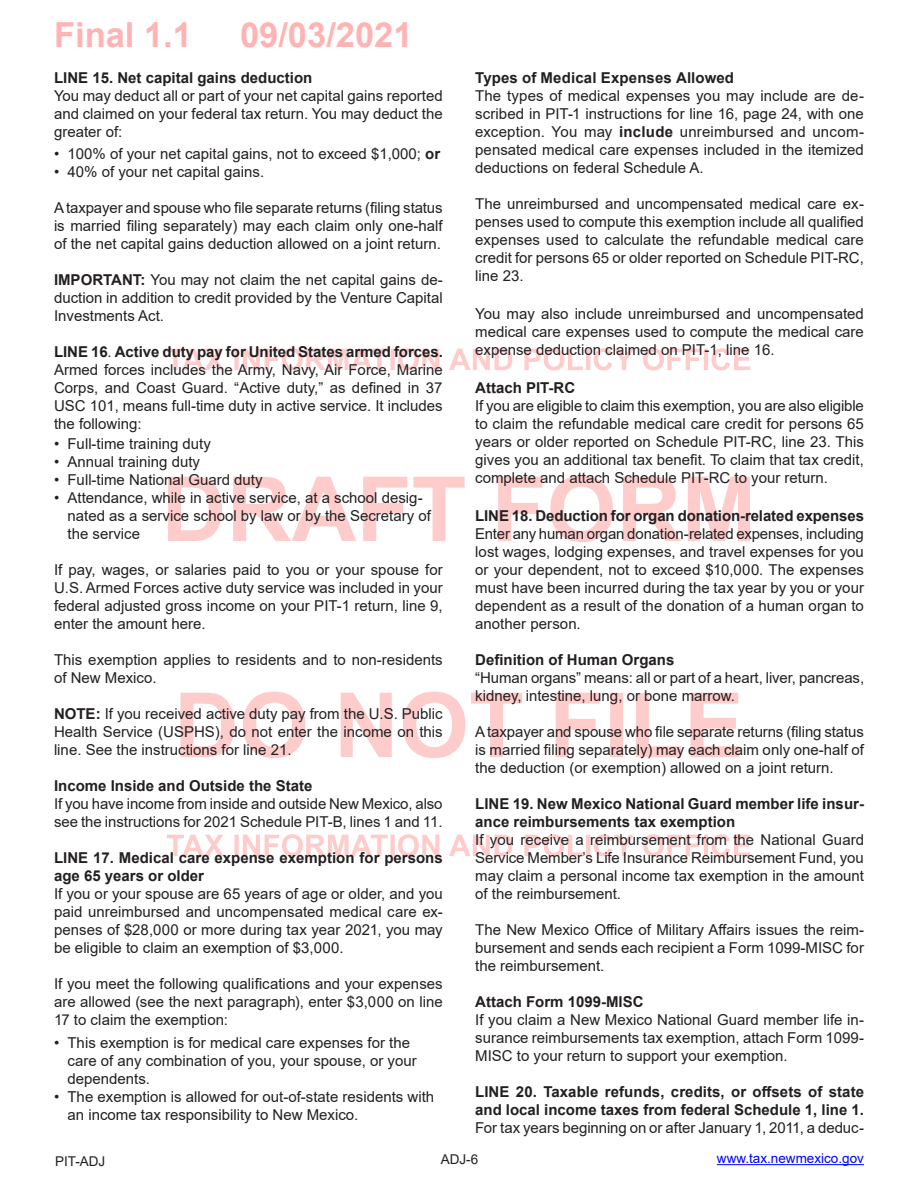
<style>
.page{position:relative;width:918px;height:1188px;background:#fff}
.page>*{position:absolute;margin:0;border:0;box-sizing:border-box;transform-origin:0 0}
.t1{font:700 34.5px "Arial";color:#ffb3b3}
.Body_Text{font:15px/18px "Arial";color:#231f20;text-align:justify}
.t2{font:700 15px/18px "Arial";color:#231f20}
.t3{font:13.5px "Arial";color:#00f}
.t4{font:13.5px "Arial";color:#231f20}
.s1{font-weight:700}
.s2{font-weight:400}
</style>
<div class="page">
<svg style="left:167px;top:834px;width:583px;height:22px"></svg>
<svg style="left:181px;top:692px;width:559px;height:66px"></svg>
<svg style="left:168px;top:476px;width:582px;height:66px"></svg>
<svg style="left:167px;top:348px;width:583px;height:22px"></svg>
<hr style="left:717px;top:1164px;width:147px;height:1px;background:#00f">
<h1 class="t1" style="left:54px;top:11px;width:140px">Final 1.1</h1>
<h1 class="t1" style="left:240px;top:11px;width:174px">09/03/2021</h1>
<p class="t2" style="left:54px;top:69px;width:260px">LINE 15. Net capital gains deduction</p>
<p class="Body_Text" style="left:54px;top:87px;width:390px">You may deduct all or part of your net capital gains reported and claimed on your federal tax return. You may deduct the greater of:</p>
<p class="Body_Text" style="left:54px;top:145px;width:388px">• 100% of your net capital gains, not to exceed $1,000; <span class="s1">or</span></p>
<p class="Body_Text" style="left:54px;top:163px;width:212px">• 40% of your net capital gains.</p>
<p class="Body_Text" style="left:54px;top:199px;width:390px">A taxpayer and spouse who file separate returns (filing status is married filing separately) may each claim only one-half of the net capital gains deduction allowed on a joint return.</p>
<p class="Body_Text" style="left:54px;top:271px;width:390px"><span class="s1">IMPORTANT:</span> You may not claim the net capital gains de&shy;duction in addition to credit provided by the Venture Capital Investments Act.</p>
<p class="t2" style="left:54px;top:343px;width:390px">LINE 16<span class="s2">.</span> Active duty pay for United States armed forces.</p>
<p class="Body_Text" style="left:54px;top:361px;width:390px">Armed forces includes the Army, Navy, Air Force, Marine Corps, and Coast Guard. “Active duty,” as defined in 37<br>USC 101, means full-time duty in active service. It includes the following:</p>
<p class="Body_Text" style="left:54px;top:435px;width:158px">• Full-time training duty</p>
<p class="Body_Text" style="left:54px;top:453px;width:148px">• Annual training duty</p>
<p class="Body_Text" style="left:54px;top:471px;width:210px">• Full-time National Guard duty</p>
<p class="Body_Text" style="left:68px;top:489px;width:365px;text-align:left;text-indent:-14px">• Attendance, while in active service, at a school desig&shy;nated as a service school by law or by the Secretary of the service</p>
<p class="Body_Text" style="left:54px;top:561px;width:390px">If pay, wages, or salaries paid to you or your spouse for U.S. Armed Forces active duty service was included in your federal adjusted gross income on your PIT-1 return, line 9, enter the amount here.</p>
<p class="Body_Text" style="left:54px;top:651px;width:390px">This exemption applies to residents and to non-residents of New Mexico.</p>
<p class="Body_Text" style="left:54px;top:705px;width:390px"><span class="s1">NOTE:</span> If you received active duty pay from the U.S. Public Health Service (USPHS), do not enter the income on this line. See the instructions for line 21.</p>
<p class="t2" style="left:54px;top:777px;width:260px">Income Inside and Outside the State</p>
<p class="Body_Text" style="left:54px;top:795px;width:390px">If you have income from inside and outside New Mexico, also see the instructions for 2021 Schedule PIT-B, lines 1 and 11.</p>
<p class="t2" style="left:54px;top:849px;width:390px">LINE 17. Medical care expense exemption for persons age 65 years or older</p>
<p class="Body_Text" style="left:54px;top:885px;width:390px">If you or your spouse are 65 years of age or older, and you paid unreimbursed and uncompensated medical care ex&shy;penses of $28,000 or more during tax year 2021, you may be eligible to claim an exemption of $3,000.</p>
<p class="Body_Text" style="left:54px;top:975px;width:390px">If you meet the following qualifications and your expenses are allowed (see the next paragraph), enter $3,000 on line 17 to claim the exemption:</p>
<p class="Body_Text" style="left:68px;top:1033px;width:351px;text-align:left;text-indent:-14px">• This exemption is for medical care expenses for the care of any combination of you, your spouse, or your dependents.</p>
<p class="Body_Text" style="left:68px;top:1087px;width:368px;text-indent:-14px">• The exemption is allowed for out-of-state residents with an income tax responsibility to New Mexico.</p>
<p class="t2" style="left:475px;top:69px;width:260px">Types of Medical Expenses Allowed</p>
<p class="Body_Text" style="left:475px;top:87px;width:390px">The types of medical expenses you may include are de&shy;scribed in PIT-1 instructions for line 16, page 24, with one exception. You may <span class="s1">include</span> unreimbursed and uncom&shy;pensated medical care expenses included in the itemized deductions on federal Schedule A.</p>
<p class="Body_Text" style="left:475px;top:195px;width:390px">The unreimbursed and uncompensated medical care ex&shy;penses used to compute this exemption include all qualified expenses used to calculate the refundable medical care credit for persons 65 or older reported on Schedule PIT-RC, line 23.</p>
<p class="Body_Text" style="left:475px;top:305px;width:390px">You may also include unreimbursed and uncompensated medical care expenses used to compute the medical care expense deduction claimed on PIT-1, line 16.</p>
<p class="t2" style="left:475px;top:379px;width:101px">Attach PIT-RC</p>
<p class="Body_Text" style="left:475px;top:397px;width:390px">If you are eligible to claim this exemption, you are also eligible to claim the refundable medical care credit for persons 65 years or older reported on Schedule PIT-RC, line 23. This gives you an additional tax benefit. To claim that tax credit, complete and attach Schedule PIT-RC to your return.</p>
<p class="t2" style="left:475px;top:507px;width:390px">LINE 18. Deduction for organ donation-related expenses</p>
<p class="Body_Text" style="left:475px;top:525px;width:390px">Enter any human organ donation-related expenses, including lost wages, lodging expenses, and travel expenses for you or your dependent, not to exceed $10,000. The expenses must have been incurred during the tax year by you or your dependent as a result of the donation of a human organ to another person.</p>
<p class="t2" style="left:475px;top:651px;width:201px">Definition of Human Organs</p>
<p class="Body_Text" style="left:475px;top:669px;width:390px">“Human organs” means: all or part of a heart, liver, pancreas, kidney, intestine, lung, or bone marrow.</p>
<p class="Body_Text" style="left:475px;top:723px;width:390px">A taxpayer and spouse who file separate returns (filing status is married filing separately) may each claim only one-half of the deduction (or exemption) allowed on a joint return.</p>
<p class="t2" style="left:475px;top:795px;width:390px">LINE 19. New Mexico National Guard member life insur&shy;ance reimbursements tax exemption</p>
<p class="Body_Text" style="left:475px;top:831px;width:390px">If you receive a reimbursement from the National Guard Service Member’s Life Insurance Reimbursement Fund, you may claim a personal income tax exemption in the amount of the reimbursement.</p>
<p class="Body_Text" style="left:475px;top:921px;width:390px">The New Mexico Office of Military Affairs issues the reim&shy;bursement and sends each recipient a Form 1099-MISC for the reimbursement.</p>
<p class="t2" style="left:475px;top:993px;width:170px">Attach Form 1099-MISC</p>
<p class="Body_Text" style="left:475px;top:1011px;width:390px">If you claim a New Mexico National Guard member life in&shy;surance reimbursements tax exemption, attach Form 1099- MISC to your return to support your exemption.</p>
<p class="t2" style="left:475px;top:1083px;width:390px">LINE 20. Taxable refunds, credits, or offsets of state and local income taxes from federal Schedule 1, line 1.</p>
<p class="Body_Text" style="left:475px;top:1119px;width:390px">For tax years beginning on or after January 1, 2011, a deduc-</p>
<p class="t4" style="left:55px;top:1152px;width:52px">PIT-ADJ</p>
<p class="t4" style="left:441px;top:1150px;width:39px">ADJ-6</p>
<p class="t3" style="left:717px;top:1149px;width:149px">www.tax.newmexico.gov</p>
</div>
